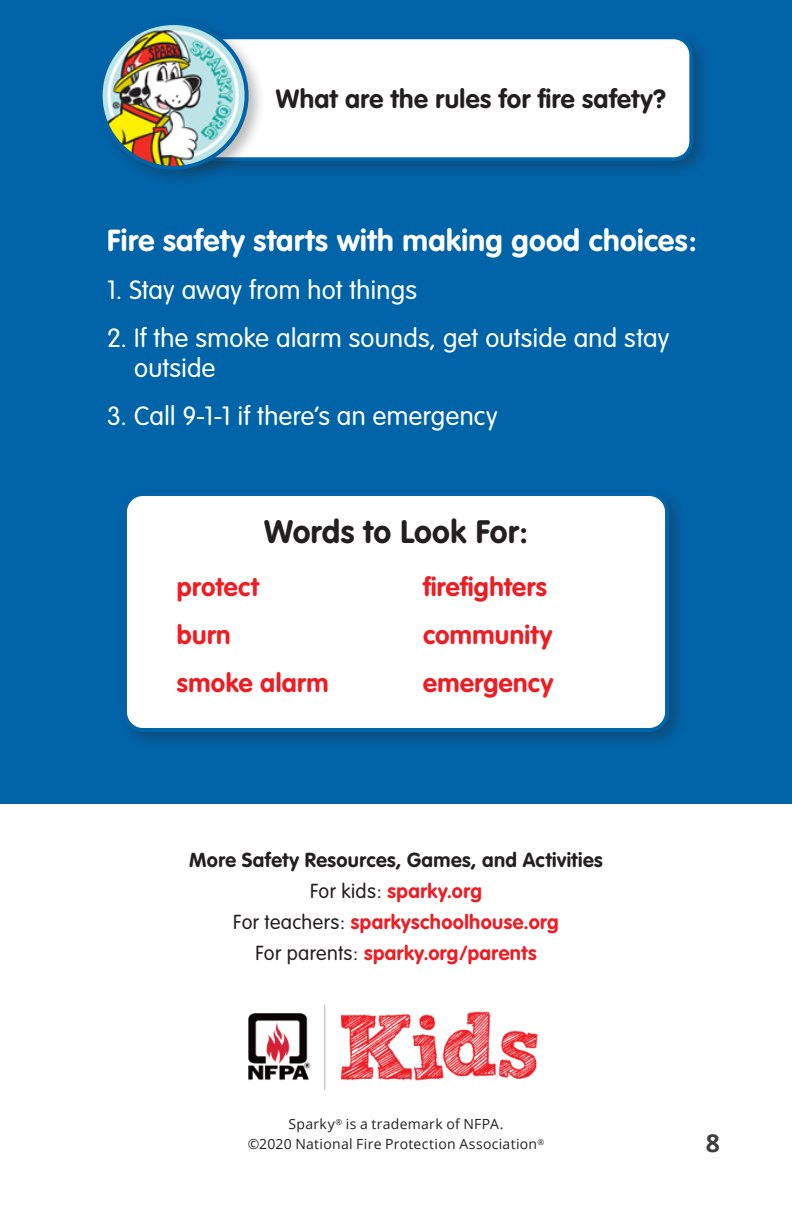
<style>
.page{position:relative;width:792px;height:1224px;background:#fff}
.page>*{position:absolute;margin:0;border:0;box-sizing:border-box;transform-origin:0 0}
.Reader_sentence{font:700 32px "VAG Rounded";letter-spacing:.01em;color:#231f20}
.Reader_sentence-2{font:700 30px "VAG Rounded";letter-spacing:.015em;color:#fff}
.Reader_sentence-3{font:300 26px/30px "VAG Rounded";letter-spacing:.01em;color:#fff}
.Reader_sentence-4{font:700 26px "VAG Rounded";letter-spacing:.015em;color:#ee1d23}
.Reader_sentence-5{font:700 26px "VAG Rounded";letter-spacing:.015em;color:#231f20}
.t1{font:700 24.8px "Open Sans";color:#3e3e3f}
.Reader_sentence-6{font:700 20px "VAG Rounded";letter-spacing:.02em;color:#ee1d23}
.Reader_sentence-7{font:700 20px "VAG Rounded";letter-spacing:.02em;color:#231f20}
.credits{font:14px "Open Sans";letter-spacing:.02em;color:#231f20}
.s1{font-weight:300;color:#231f20}
</style>
<div class="page">
<div style="left:0;top:0;width:792px;height:804px;background:#0163a8"></div>
<div style="left:169px;top:30px;width:541px;height:148px;background:#231f20;opacity:.3"></div>
<div style="left:176px;top:37px;width:515px;height:122px;background:#fff;border-radius:18px"></div>
<div style="left:174px;top:35px;width:519px;height:126px;border:4px solid #0163a8;border-radius:18px"></div>
<div style="left:94px;top:16px;width:171px;height:171px;background:#231f20;opacity:.3"></div>
<img style="left:101px;top:23px;width:146px;height:145px;border-radius:73px">
<div style="left:99px;top:21px;width:150px;height:149px;border:4px solid #0163a8;border-radius:50%"></div>
<div style="left:72px;top:804px;width:648px;height:288px;border:10px solid #fff;border-radius:24px"></div>
<img style="left:240px;top:1004px;width:309px;height:87px">
<div style="left:118px;top:487px;width:568px;height:262px;background:#231f20;opacity:.3"></div>
<div style="left:125px;top:494px;width:542px;height:236px;background:#fff;border-radius:18px"></div>
<div style="left:123px;top:492px;width:546px;height:240px;border:4px solid #0163a8;border-radius:18px"></div>
<p class="Reader_sentence-5" style="left:276px;top:84px;width:392px">What are the rules for fire safety?</p>
<p class="Reader_sentence-2" style="left:107px;top:222px;width:591px">Fire safety starts with making good choices:</p>
<p class="Reader_sentence-3" style="left:107px;top:275px;width:311px">1. Stay away from hot things</p>
<p class="Reader_sentence-3" style="left:134px;top:323px;width:537px;text-indent:-27px">2. If the smoke alarm sounds, get outside and stay outside</p>
<p class="Reader_sentence-3" style="left:107px;top:401px;width:392px">3. Call 9-1-1 if there’s an emergency</p>
<p class="Reader_sentence" style="left:264px;top:513px;width:265px">Words to Look For:</p>
<p class="Reader_sentence-4" style="left:177px;top:571px;width:83px">protect</p>
<p class="Reader_sentence-4" style="left:177px;top:619px;width:55px">burn</p>
<p class="Reader_sentence-4" style="left:177px;top:667px;width:153px">smoke alarm</p>
<p class="Reader_sentence-4" style="left:423px;top:571px;width:126px">firefighters</p>
<p class="Reader_sentence-4" style="left:423px;top:619px;width:131px">community</p>
<p class="Reader_sentence-4" style="left:423px;top:667px;width:132px">emergency</p>
<p class="Reader_sentence-7" style="left:189px;top:848px;width:415px">More Safety Resources, Games, and Activities</p>
<p class="Reader_sentence-6" style="left:310px;top:879px;width:173px"><span class="s1">For kids:</span> sparky.org</p>
<p class="Reader_sentence-6" style="left:233px;top:910px;width:327px"><span class="s1">For teachers:</span> sparkyschoolhouse.org</p>
<p class="Reader_sentence-6" style="left:255px;top:941px;width:283px"><span class="s1">For parents:</span> sparky.org/parents</p>
<p class="credits" style="left:289px;top:1115px;width:216px">Sparky<sup>®</sup> is a trademark of NFPA.</p>
<p class="credits" style="left:248px;top:1135px;width:298px">©2020 National Fire Protection Association<sup>®</sup></p>
<p class="t1" style="left:706px;top:1125px;width:16px">8</p>
</div>
